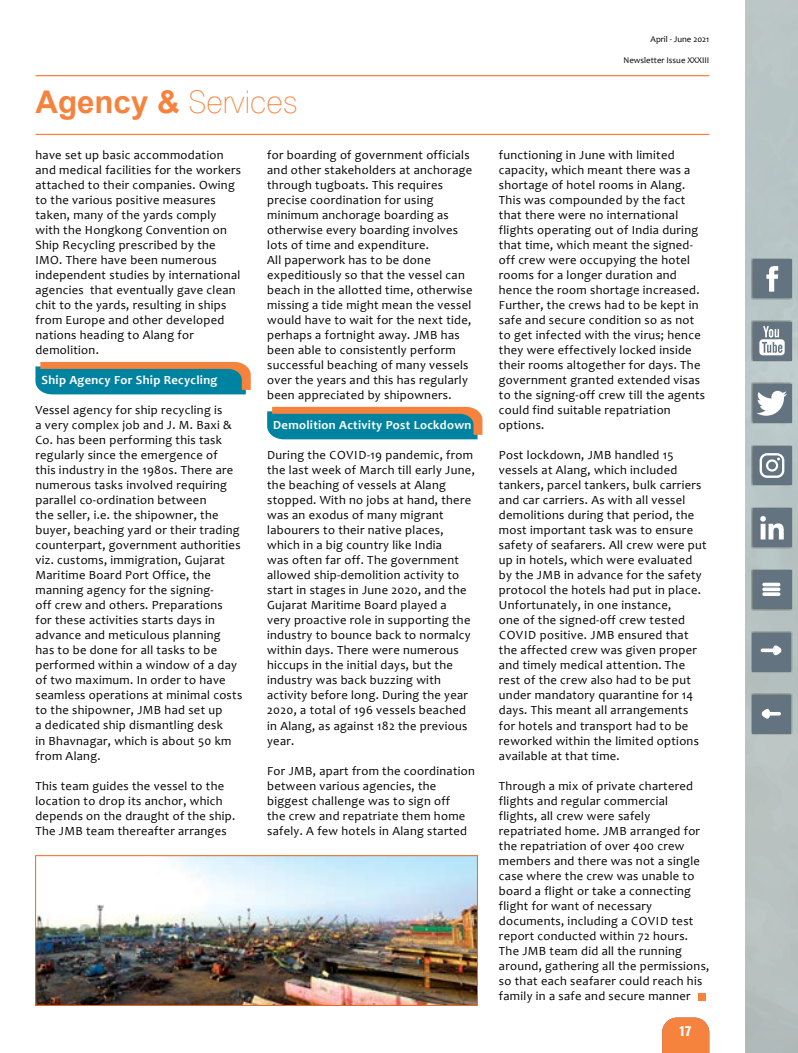
<style>
.page{position:relative;width:798px;height:1053px;background:#fff}
.page>*{position:absolute;margin:0;border:0;box-sizing:border-box;transform-origin:0 0}
.t1{font:100 31.25px "Swiss 721 BT";color:#f5833e}
.t2{font:12.5px/15px "Candara";letter-spacing:.025em;color:#000}
.t3{font:700 12.5px "Candara";letter-spacing:.025em;color:#fff}
.t4{font:12.5px "Helvetica Inserat";color:#fff}
.t5{font:8.75px "Candara";color:#000}
.s1{font-family:"Arial";font-weight:700}
</style>
<div class="page">
<hr style="left:35px;top:75px;width:674px;height:1px;background:#f5833e">
<hr style="left:35px;top:134px;width:674px;height:1px;background:#f5833e">
<svg style="left:35px;top:362px;width:216px;height:32px;background:#3f858b"></svg>
<svg style="left:267px;top:407px;width:215px;height:32px;background:#3d858b"></svg>
<img style="left:37px;top:857px;width:438px;height:146px">
<div style="left:35px;top:855px;width:442px;height:150px;border:1px solid #f26522"></div>
<div style="left:698px;top:993px;width:7px;height:7px;background:#f5833e"></div>
<svg style="left:662px;top:1017px;width:47px;height:35px;background:#f48a4b"></svg>
<svg style="left:745px;top:0;width:53px;height:1052px;background:#a9b5b7"></svg>
<h1 class="t1" style="left:35px;top:83px;width:264px"><span class="s1">Agency &amp;</span> Services</h1>
<p class="t2" style="left:35px;top:147px;width:207px">have set up basic accommodation and medical facilities for the workers attached to their companies. Owing to the various positive measures taken, many of the yards comply with the Hongkong Convention on<br>Ship Recycling prescribed by the<br>IMO. There have been numerous independent studies by international agencies that eventually gave clean chit to the yards, resulting in ships from Europe and other developed nations heading to Alang for demolition.</p>
<p class="t3" style="left:41px;top:372px;width:177px">Ship Agency For Ship Recycling</p>
<p class="t2" style="left:35px;top:402px;width:208px">Vessel agency for ship recycling is<br>a very complex job and J. M. Baxi &amp; Co. has been performing this task regularly since the emergence of<br>this industry in the 1980s. There are numerous tasks involved requiring parallel co-ordination between<br>the seller, i.e. the shipowner, the buyer, beaching yard or their trading counterpart, government authorities viz. customs, immigration, Gujarat Maritime Board Port Office, the manning agency for the signing-<br>off crew and others. Preparations for these activities starts days in advance and meticulous planning has to be done for all tasks to be performed within a window of a day of two maximum. In order to have seamless operations at minimal costs to the shipowner, JMB had set up<br>a dedicated ship dismantling desk<br>in Bhavnagar, which is about 50 km from Alang.</p>
<p class="t2" style="left:35px;top:777px;width:201px">This team guides the vessel to the location to drop its anchor, which depends on the draught of the ship.<br>The JMB team thereafter arranges</p>
<p class="t2" style="left:267px;top:147px;width:207px">for boarding of government officials and other stakeholders at anchorage through tugboats. This requires precise coordination for using minimum anchorage boarding as otherwise every boarding involves lots of time and expenditure.<br>All paperwork has to be done expeditiously so that the vessel can beach in the allotted time, otherwise missing a tide might mean the vessel would have to wait for the next tide, perhaps a fortnight away. JMB has been able to consistently perform successful beaching of many vessels over the years and this has regularly been appreciated by shipowners.</p>
<p class="t3" style="left:273px;top:417px;width:200px">Demolition Activity Post Lockdown</p>
<p class="t2" style="left:267px;top:447px;width:209px">During the COVID-19 pandemic, from the last week of March till early June, the beaching of vessels at Alang stopped. With no jobs at hand, there was an exodus of many migrant labourers to their native places, which in a big country like India<br>was often far off. The government allowed ship-demolition activity to start in stages in June 2020, and the Gujarat Maritime Board played a<br>very proactive role in supporting the industry to bounce back to normalcy within days. There were numerous hiccups in the initial days, but the industry was back buzzing with activity before long. During the year 2020, a total of 196 vessels beached in Alang, as against 182 the previous year.</p>
<p class="t2" style="left:267px;top:762px;width:209px">For JMB, apart from the coordination between various agencies, the biggest challenge was to sign off<br>the crew and repatriate them home safely. A few hotels in Alang started</p>
<p class="t5" style="left:650px;top:33px;width:60px">April - June 2021</p>
<p class="t5" style="left:623px;top:54px;width:87px">Newsletter Issue XXXIII</p>
<p class="t2" style="left:498px;top:147px;width:208px">functioning in June with limited capacity, which meant there was a shortage of hotel rooms in Alang.<br>This was compounded by the fact that there were no international flights operating out of India during that time, which meant the signed&shy;off crew were occupying the hotel rooms for a longer duration and hence the room shortage increased.<br>Further, the crews had to be kept in safe and secure condition so as not to get infected with the virus; hence they were effectively locked inside their rooms altogether for days. The government granted extended visas to the signing-off crew till the agents could find suitable repatriation options.</p>
<p class="t2" style="left:498px;top:447px;width:209px">Post lockdown, JMB handled 15 vessels at Alang, which included tankers, parcel tankers, bulk carriers and car carriers. As with all vessel demolitions during that period, the most important task was to ensure safety of seafarers. All crew were put up in hotels, which were evaluated by the JMB in advance for the safety protocol the hotels had put in place.<br>Unfortunately, in one instance,<br>one of the signed-off crew tested COVID positive. JMB ensured that the affected crew was given proper and timely medical attention. The rest of the crew also had to be put under mandatory quarantine for 14 days. This meant all arrangements for hotels and transport had to be reworked within the limited options available at that time.</p>
<p class="t2" style="left:498px;top:777px;width:212px">Through a mix of private chartered flights and regular commercial flights, all crew were safely repatriated home. JMB arranged for the repatriation of over 400 crew members and there was not a single case where the crew was unable to board a flight or take a connecting flight for want of necessary documents, including a COVID test report conducted within 72 hours.<br>The JMB team did all the running around, gathering all the permissions, so that each seafarer could reach his family in a safe and secure manner</p>
<p class="t4" style="left:678px;top:1023px;width:14px">17</p>
</div>
